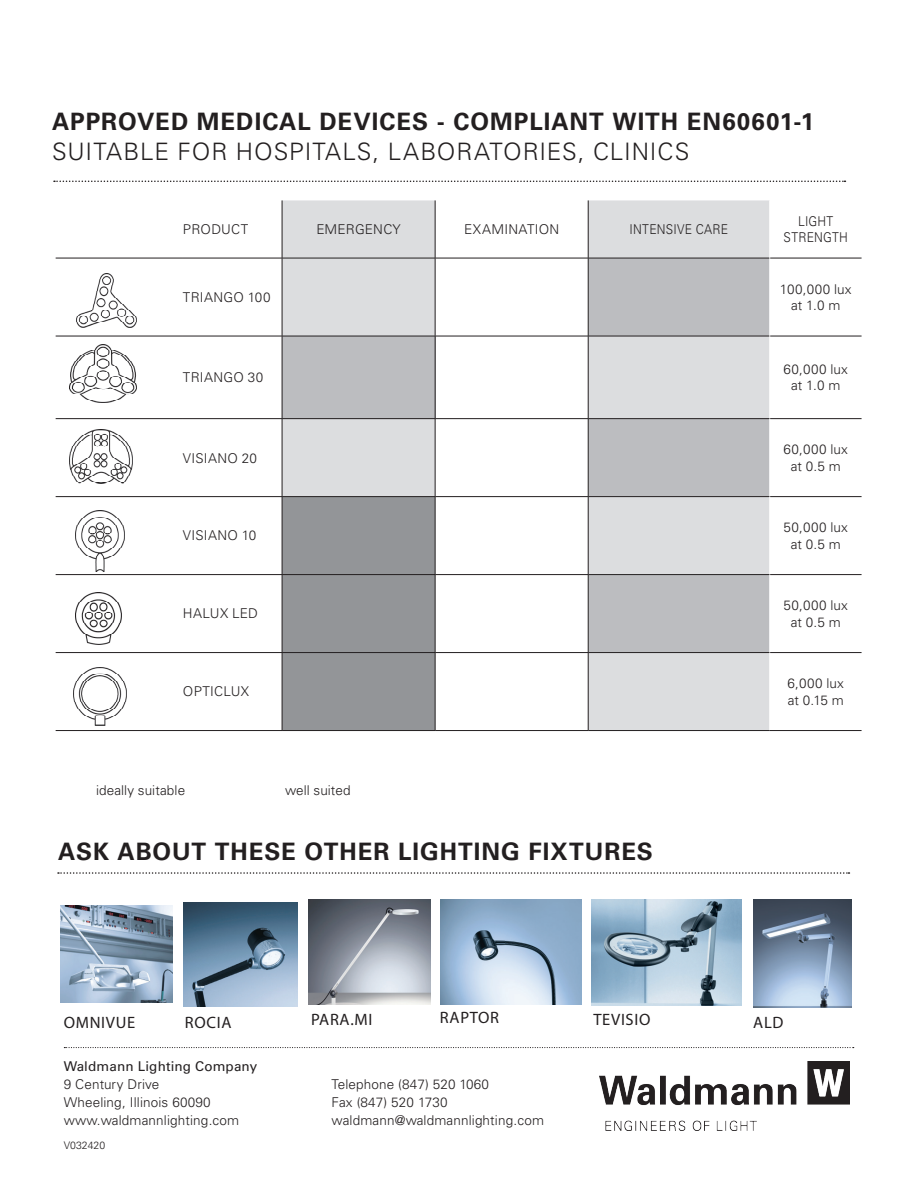
<style>
.page{position:relative;width:918px;height:1188px;background:#fff}
.page>*{position:absolute;margin:0;border:0;box-sizing:border-box;transform-origin:0 0}
.t1{font:700 24px "Univers";letter-spacing:.04em;color:#231f20}
.t2{font:300 24px "Univers";letter-spacing:.035em;color:#231f20}
.t3{font:16.5px "Myriad Pro";letter-spacing:.04em;color:#231f20}
.t4{font:300 13.5px/16.5px "Univers LT Std";letter-spacing:.015em;color:#231f20;text-align:center}
.t5{font:300 13.5px/18px "Univers";letter-spacing:.01em;color:#231f20}
.t6{font:300 13.5px/16.2px "Univers LT Std";letter-spacing:.015em;color:#231f20;text-align:center;scale:.9 1}
.t7{font:13.5px "Univers";letter-spacing:.01em;color:#231f20}
.t8{font:300 10.5px "Univers";color:#231f20}
</style>
<div class="page">
<svg style="left:64px;top:1047px;width:790px;height:1px"></svg>
<img style="left:599px;top:1062px;width:251px;height:68px">
<svg style="left:283px;top:200px;width:487px;height:530px"></svg>
<svg style="left:589px;top:259px;width:181px;height:393px;background:#c8c9cc"></svg>
<div style="left:282px;top:336px;width:153px;height:83px;background:#bcbdc0"></div>
<div style="left:283px;top:497px;width:152px;height:233px;background:#939598"></div>
<hr style="left:282px;top:200px;width:1px;height:58px;background:#231f20">
<hr style="left:435px;top:200px;width:1px;height:58px;background:#231f20">
<hr style="left:588px;top:200px;width:1px;height:58px;background:#231f20">
<hr style="left:56px;top:258px;width:127px;height:1px;background:#231f20">
<hr style="left:183px;top:258px;width:99px;height:1px;background:#231f20">
<hr style="left:282px;top:258px;width:153px;height:1px;background:#231f20">
<hr style="left:282px;top:258px;width:1px;height:78px;background:#231f20">
<hr style="left:435px;top:258px;width:153px;height:1px;background:#231f20">
<hr style="left:435px;top:258px;width:1px;height:78px;background:#231f20">
<hr style="left:588px;top:258px;width:182px;height:1px;background:#231f20">
<hr style="left:588px;top:258px;width:1px;height:78px;background:#231f20">
<hr style="left:770px;top:258px;width:92px;height:1px;background:#231f20">
<hr style="left:56px;top:336px;width:127px;height:1px;background:#231f20">
<hr style="left:183px;top:336px;width:99px;height:1px;background:#231f20">
<hr style="left:282px;top:336px;width:153px;height:1px;background:#231f20">
<hr style="left:282px;top:336px;width:1px;height:82px;background:#231f20">
<hr style="left:435px;top:336px;width:153px;height:1px;background:#231f20">
<hr style="left:435px;top:336px;width:1px;height:82px;background:#231f20">
<hr style="left:588px;top:336px;width:182px;height:1px;background:#231f20">
<hr style="left:588px;top:336px;width:1px;height:82px;background:#231f20">
<hr style="left:770px;top:336px;width:92px;height:1px;background:#231f20">
<hr style="left:56px;top:418px;width:127px;height:1px;background:#231f20">
<hr style="left:183px;top:418px;width:99px;height:1px;background:#231f20">
<hr style="left:282px;top:418px;width:153px;height:1px;background:#231f20">
<hr style="left:282px;top:419px;width:1px;height:77px;background:#231f20">
<hr style="left:435px;top:418px;width:153px;height:1px;background:#231f20">
<hr style="left:435px;top:419px;width:1px;height:77px;background:#231f20">
<hr style="left:588px;top:418px;width:182px;height:1px;background:#231f20">
<hr style="left:588px;top:419px;width:1px;height:77px;background:#231f20">
<hr style="left:770px;top:418px;width:92px;height:1px;background:#231f20">
<hr style="left:56px;top:496px;width:127px;height:1px;background:#231f20">
<hr style="left:183px;top:496px;width:99px;height:1px;background:#231f20">
<hr style="left:282px;top:496px;width:153px;height:1px;background:#231f20">
<hr style="left:282px;top:497px;width:1px;height:77px;background:#231f20">
<hr style="left:435px;top:496px;width:153px;height:1px;background:#231f20">
<hr style="left:435px;top:497px;width:1px;height:77px;background:#231f20">
<hr style="left:588px;top:496px;width:182px;height:1px;background:#231f20">
<hr style="left:588px;top:497px;width:1px;height:77px;background:#231f20">
<hr style="left:770px;top:496px;width:92px;height:1px;background:#231f20">
<hr style="left:56px;top:574px;width:127px;height:1px;background:#231f20">
<hr style="left:183px;top:574px;width:99px;height:1px;background:#231f20">
<hr style="left:282px;top:574px;width:153px;height:1px;background:#231f20">
<hr style="left:282px;top:575px;width:1px;height:77px;background:#231f20">
<hr style="left:435px;top:574px;width:153px;height:1px;background:#231f20">
<hr style="left:435px;top:575px;width:1px;height:77px;background:#231f20">
<hr style="left:588px;top:574px;width:182px;height:1px;background:#231f20">
<hr style="left:588px;top:575px;width:1px;height:77px;background:#231f20">
<hr style="left:770px;top:574px;width:92px;height:1px;background:#231f20">
<hr style="left:56px;top:652px;width:127px;height:1px;background:#231f20">
<hr style="left:183px;top:652px;width:99px;height:1px;background:#231f20">
<hr style="left:282px;top:652px;width:153px;height:1px;background:#231f20">
<hr style="left:282px;top:653px;width:1px;height:77px;background:#231f20">
<hr style="left:435px;top:652px;width:153px;height:1px;background:#231f20">
<hr style="left:435px;top:653px;width:1px;height:77px;background:#231f20">
<hr style="left:588px;top:652px;width:182px;height:1px;background:#231f20">
<hr style="left:588px;top:653px;width:1px;height:77px;background:#231f20">
<hr style="left:770px;top:652px;width:92px;height:1px;background:#231f20">
<hr style="left:56px;top:730px;width:127px;height:1px;background:#231f20">
<hr style="left:183px;top:730px;width:99px;height:1px;background:#231f20">
<hr style="left:282px;top:730px;width:153px;height:1px;background:#231f20">
<hr style="left:770px;top:258px;width:1px;height:78px;background:#fff">
<hr style="left:770px;top:336px;width:1px;height:82px;background:#fff">
<hr style="left:435px;top:730px;width:153px;height:1px;background:#231f20">
<hr style="left:588px;top:730px;width:182px;height:1px;background:#231f20">
<hr style="left:770px;top:730px;width:92px;height:1px;background:#231f20">
<img style="left:76px;top:273px;width:61px;height:55px">
<img style="left:70px;top:344px;width:66px;height:59px">
<img style="left:70px;top:429px;width:63px;height:54px">
<img style="left:76px;top:511px;width:49px;height:60px">
<img style="left:76px;top:592px;width:46px;height:53px">
<img style="left:74px;top:667px;width:53px;height:58px">
<svg style="left:54px;top:181px;width:791px;height:1px"></svg>
<svg style="left:58px;top:872px;width:791px;height:2px"></svg>
<img style="left:591px;top:899px;width:150px;height:107px">
<img style="left:753px;top:899px;width:98px;height:108px">
<img style="left:440px;top:899px;width:142px;height:105px">
<img style="left:183px;top:902px;width:115px;height:104px">
<img style="left:309px;top:900px;width:122px;height:105px">
<img style="left:60px;top:906px;width:112px;height:97px">
<h1 class="t1" style="left:52px;top:108px;width:764px">APPROVED MEDICAL DEVICES - COMPLIANT WITH EN60601-1</h1>
<h1 class="t2" style="left:52px;top:137px;width:639px">SUITABLE FOR HOSPITALS, LABORATORIES, CLINICS</h1>
<p class="t4" style="left:183px;top:221px;width:67px">PRODUCT</p>
<p class="t4" style="left:316px;top:221px;width:86px">EMERGENCY</p>
<p class="t4" style="left:464px;top:221px;width:97px">EXAMINATION</p>
<p class="t6" style="left:630px;top:221px;width:111px">INTENSIVE CARE</p>
<p class="t6" style="left:784px;top:213px;width:73px">LIGHT<br>STRENGTH</p>
<p class="t4" style="left:183px;top:289px;width:89px">TRIANGO 100</p>
<p class="t4" style="left:780px;top:281px;width:73px">100,000 lux at 1.0 m</p>
<p class="t4" style="left:183px;top:369px;width:82px">TRIANGO 30</p>
<p class="t4" style="left:783px;top:361px;width:66px">60,000 lux at 1.0 m</p>
<p class="t4" style="left:183px;top:449px;width:76px">VISIANO 20</p>
<p class="t4" style="left:783px;top:441px;width:66px">60,000 lux at 0.5 m</p>
<p class="t4" style="left:183px;top:527px;width:75px">VISIANO 10</p>
<p class="t4" style="left:784px;top:519px;width:66px">50,000 lux at 0.5 m</p>
<p class="t4" style="left:183px;top:605px;width:76px">HALUX LED</p>
<p class="t4" style="left:784px;top:597px;width:66px">50,000 lux at 0.5 m</p>
<p class="t4" style="left:183px;top:683px;width:68px">OPTICLUX</p>
<p class="t4" style="left:787px;top:675px;width:58px;text-align:left">6,000 lux at 0.15 m</p>
<p class="t4" style="left:96px;top:782px;width:91px">ideally suitable</p>
<p class="t4" style="left:285px;top:782px;width:67px">well suited</p>
<h1 class="t1" style="left:58px;top:838px;width:596px">ASK ABOUT THESE OTHER LIGHTING FIXTURES</h1>
<p class="t3" style="left:64px;top:1012px;width:73px">OMNIVUE</p>
<p class="t3" style="left:185px;top:1012px;width:48px">ROCIA</p>
<p class="t3" style="left:311px;top:1010px;width:63px">PARA.MI</p>
<p class="t3" style="left:440px;top:1007px;width:61px">RAPTOR</p>
<p class="t3" style="left:593px;top:1010px;width:59px">TEVISIO</p>
<p class="t3" style="left:753px;top:1012px;width:32px">ALD</p>
<p class="t7" style="left:64px;top:1058px;width:195px">Waldmann Lighting Company</p>
<p class="t5" style="left:64px;top:1075px;width:177px">9 Century Drive<br>Wheeling, Illinois 60090 www.waldmannlighting.com</p>
<p class="t5" style="left:332px;top:1075px;width:214px">Telephone (847) 520 1060<br>Fax (847) 520 1730 waldmann@waldmannlighting.com</p>
<p class="t8" style="left:64px;top:1139px;width:43px">V032420</p>
</div>
